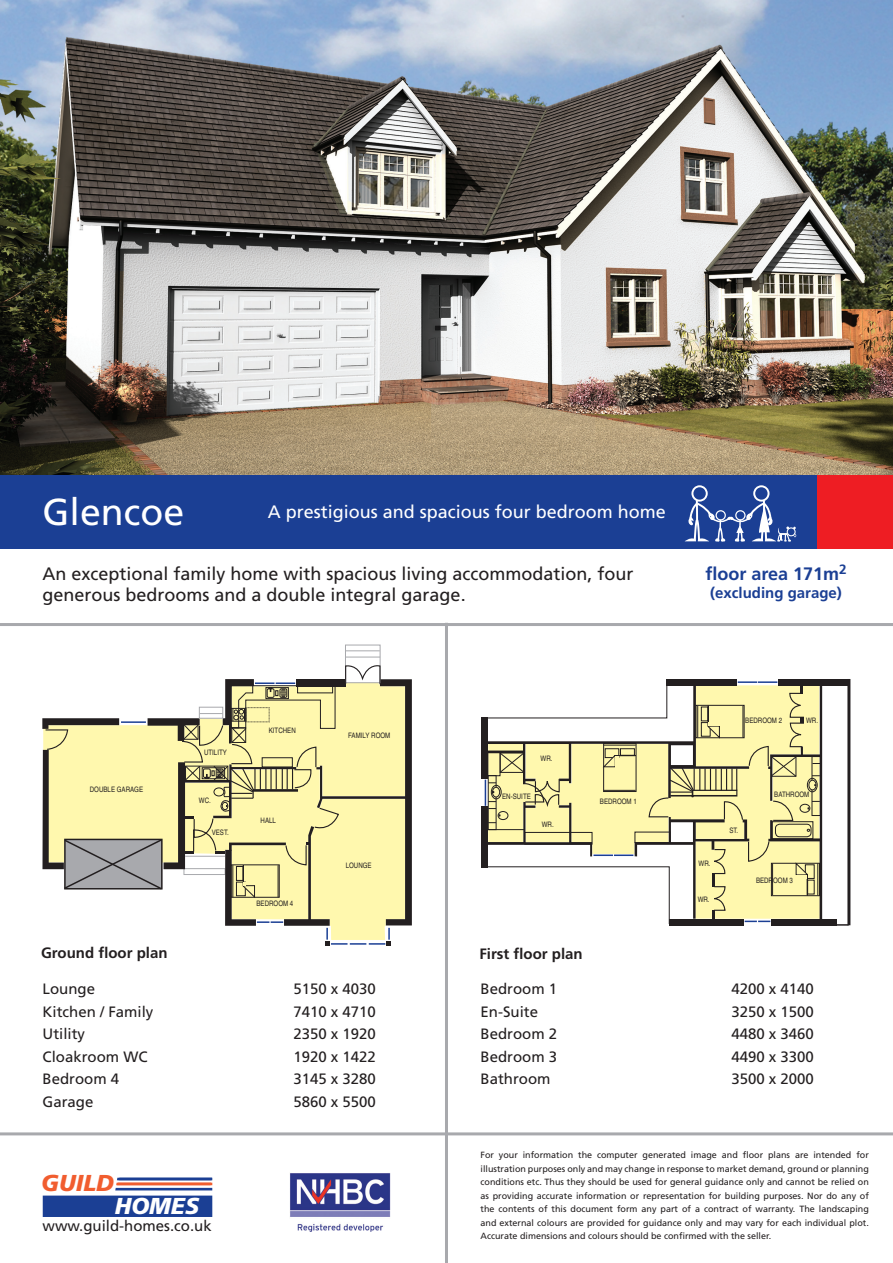
<style>
.page{position:relative;width:893px;height:1263px;background:#fff}
.page>*{position:absolute;margin:0;border:0;box-sizing:border-box;transform-origin:0 0}
.t1{font:37.5px "Frutiger";color:#fff}
.t2{font:italic 900 22.95px "Frutiger";color:#f15d2f}
.t3{font:italic 900 22.95px "Frutiger";color:#fff}
.t4{font:18px/21.6px "Frutiger";color:#231f20}
.t5{font:18px "Frutiger";color:#fff}
.t6{font:700 18px "Frutiger";color:#1b3f94}
.t7{font:15px "Frutiger";color:#231f20}
.t8{font:700 15px "Frutiger";color:#231f20}
.t9{font:700 15px "Frutiger";color:#1b3f94}
.t10{font:9px/13.5px "Frutiger";color:#231f20;text-align:justify}
.t11{font:condensed 7.5px "Helvetica";color:#231f20}
</style>
<div class="page">
<div style="left:0;top:473px;width:817px;height:76px;background:#1b3f94"></div>
<div style="left:817px;top:473px;width:76px;height:76px;background:#ee1d23"></div>
<img style="left:0;top:0;width:893px;height:475px">
<img style="left:290px;top:1173px;width:100px;height:58px">
<div style="left:43px;top:1195px;width:169px;height:22px;background:#1b3f94"></div>
<svg style="left:115px;top:1178px;width:98px;height:12px"></svg>
<hr style="left:0;top:623px;width:893px;height:3px;background:#a8a9ad">
<hr style="left:445px;top:623px;width:3px;height:640px;background:#a8a9ad">
<hr style="left:847px;top:679px;width:3px;height:246px;background:#231f20">
<div style="left:482px;top:717px;width:6px;height:62px;background:#231f20"></div>
<div style="left:482px;top:806px;width:6px;height:62px;background:#231f20"></div>
<div style="left:669px;top:919px;width:74px;height:6px;background:#231f20"></div>
<div style="left:771px;top:919px;width:66px;height:6px;background:#231f20"></div>
<div style="left:778px;top:679px;width:71px;height:6px;background:#231f20"></div>
<div style="left:666px;top:679px;width:71px;height:6px;background:#231f20"></div>
<svg style="left:835px;top:924px;width:14px;height:2px"></svg>
<hr style="left:0;top:1132px;width:893px;height:3px;background:#a8a9ad">
<hr style="left:346px;top:657px;width:34px;height:1px;background:#a8a9ad">
<hr style="left:346px;top:650px;width:34px;height:1px;background:#a8a9ad">
<div style="left:345px;top:645px;width:35px;height:38px;border:1px solid #a8a9ad"></div>
<svg style="left:42px;top:663px;width:370px;height:283px"></svg>
<svg style="left:485px;top:681px;width:337px;height:243px"></svg>
<svg style="left:685px;top:485px;width:111px;height:57px"></svg>
<p class="t1" style="left:43px;top:490px;width:143px">Glencoe</p>
<p class="t5" style="left:268px;top:501px;width:400px">A prestigious and spacious four bedroom home</p>
<p class="t4" style="left:43px;top:562px;width:593px">An exceptional family home with spacious living accommodation, four generous bedrooms and a double integral garage.</p>
<p class="t6" style="left:705px;top:563px;width:143px">floor area 171m<sup>2</sup></p>
<p class="t9" style="left:710px;top:583px;width:133px">(excluding garage)</p>
<p class="t11" style="left:90px;top:785px;width:55px">DOUBLE GARAGE</p>
<p class="t11" style="left:204px;top:748px;width:24px">UTILITY</p>
<p class="t11" style="left:199px;top:796px;width:13px">WC.</p>
<p class="t11" style="left:212px;top:828px;width:19px">VEST.</p>
<p class="t11" style="left:269px;top:726px;width:28px">KITCHEN</p>
<p class="t11" style="left:261px;top:816px;width:17px">HALL</p>
<p class="t11" style="left:256px;top:898px;width:38px">BEDROOM 4</p>
<p class="t11" style="left:348px;top:731px;width:44px">FAMILY ROOM</p>
<p class="t11" style="left:346px;top:861px;width:27px">LOUNGE</p>
<p class="t11" style="left:541px;top:754px;width:13px">WR.</p>
<p class="t11" style="left:502px;top:792px;width:30px">EN-SUITE</p>
<p class="t11" style="left:542px;top:820px;width:13px">WR.</p>
<p class="t11" style="left:600px;top:797px;width:38px">BEDROOM 1</p>
<p class="t11" style="left:745px;top:716px;width:38px">BEDROOM 2</p>
<p class="t11" style="left:806px;top:715px;width:13px">WR.</p>
<p class="t11" style="left:699px;top:859px;width:13px">WR.</p>
<p class="t11" style="left:698px;top:895px;width:13px">WR.</p>
<p class="t11" style="left:729px;top:826px;width:10px">ST.</p>
<p class="t11" style="left:774px;top:790px;width:37px">BATHROOM</p>
<p class="t11" style="left:756px;top:876px;width:38px">BEDROOM 3</p>
<p class="t8" style="left:41px;top:944px;width:128px">Ground floor plan</p>
<p class="t8" style="left:479px;top:945px;width:105px">First floor plan</p>
<p class="t7" style="left:43px;top:980px;width:54px">Lounge</p>
<p class="t7" style="left:293px;top:980px;width:84px">5150 x 4030</p>
<p class="t7" style="left:43px;top:1002px;width:112px">Kitchen / Family</p>
<p class="t7" style="left:293px;top:1002px;width:84px">7410 x 4710</p>
<p class="t7" style="left:43px;top:1025px;width:44px">Utility</p>
<p class="t7" style="left:293px;top:1025px;width:84px">2350 x 1920</p>
<p class="t7" style="left:43px;top:1047px;width:107px">Cloakroom WC</p>
<p class="t7" style="left:293px;top:1047px;width:84px">1920 x 1422</p>
<p class="t7" style="left:43px;top:1070px;width:78px">Bedroom 4</p>
<p class="t7" style="left:293px;top:1070px;width:84px">3145 x 3280</p>
<p class="t7" style="left:43px;top:1092px;width:52px">Garage</p>
<p class="t7" style="left:293px;top:1092px;width:84px">5860 x 5500</p>
<p class="t7" style="left:480px;top:980px;width:78px">Bedroom 1</p>
<p class="t7" style="left:731px;top:980px;width:84px">4200 x 4140</p>
<p class="t7" style="left:480px;top:1002px;width:59px">En-Suite</p>
<p class="t7" style="left:731px;top:1002px;width:84px">3250 x 1500</p>
<p class="t7" style="left:480px;top:1025px;width:78px">Bedroom 2</p>
<p class="t7" style="left:731px;top:1025px;width:84px">4480 x 3460</p>
<p class="t7" style="left:480px;top:1047px;width:78px">Bedroom 3</p>
<p class="t7" style="left:731px;top:1047px;width:84px">4490 x 3300</p>
<p class="t7" style="left:480px;top:1070px;width:72px">Bathroom</p>
<p class="t7" style="left:731px;top:1070px;width:84px">3500 x 2000</p>
<p class="t2" style="left:41px;top:1169px;width:74px">GUILD</p>
<p class="t3" style="left:115px;top:1193px;width:86px">HOMES</p>
<p class="t7" style="left:43px;top:1217px;width:171px">www.guild-homes.co.uk</p>
<p class="t10" style="left:480px;top:1148px;width:390px">For your information the computer generated image and floor plans are intended for illustration purposes only and may change in response to market demand, ground or planning conditions etc. Thus they should be used for general guidance only and cannot be relied on as providing accurate information or representation for building purposes. Nor do any of the contents of this document form any part of a contract of warranty. The landscaping and external colours are provided for guidance only and may vary for each individual plot.<br>Accurate dimensions and colours should be confirmed with the seller.</p>
</div>
